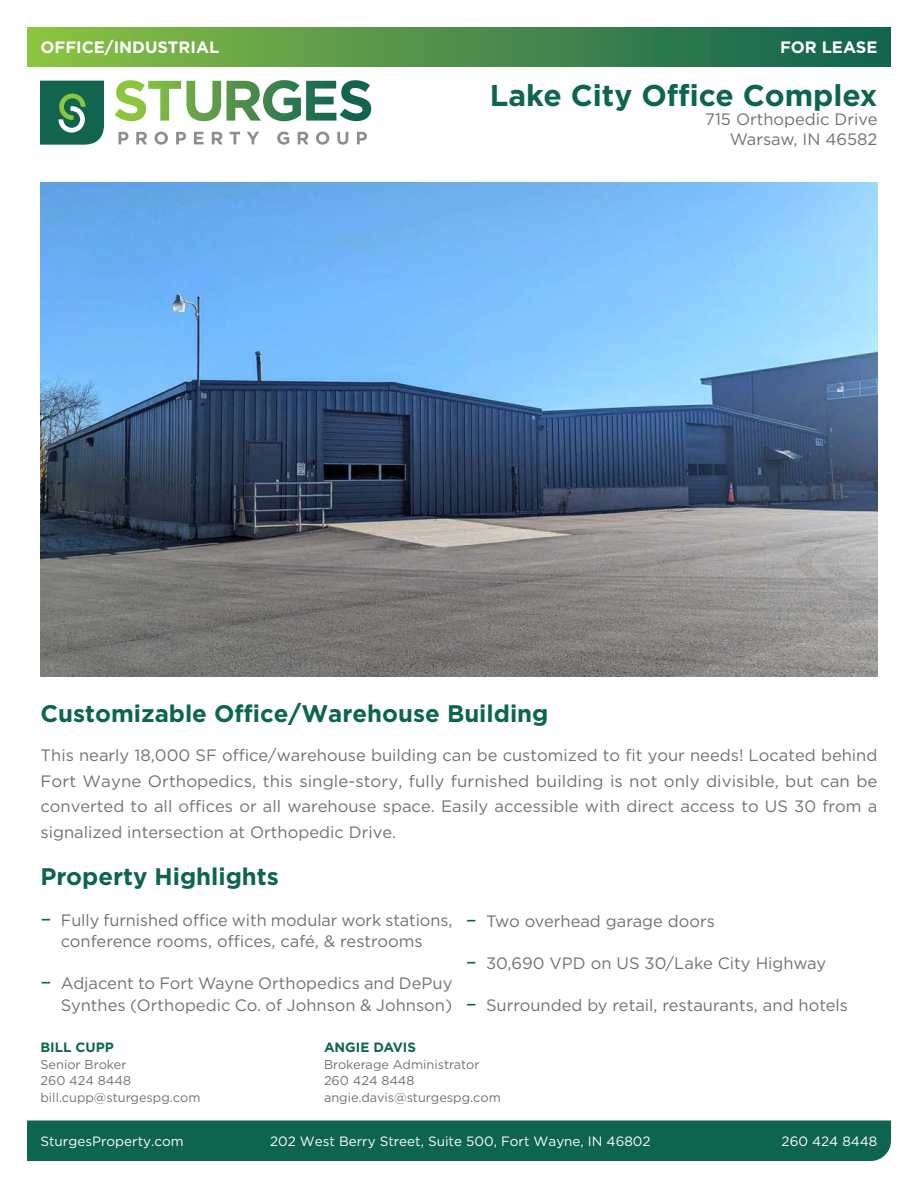
<style>
.page{position:relative;width:918px;height:1188px;background:#fff}
.page>*{position:absolute;margin:0;border:0;box-sizing:border-box;transform-origin:0 0}
.t1{font:700 30px "Gotham";color:#0d6550}
.SPG_1st_Page_Paragraph{font:700 24px "Gotham";color:#0d6550}
.SPG_Bullets{font:700 24px "Gotham";color:#0d6550}
.SPG_1st_Page_Paragraph-2{font:16.5px/25.5px "Gotham";color:#6f7275;text-align:right}
.t2{font:700 16.5px "Gotham";color:#fff}
.t3{font:13.5px "Gotham";color:#fff}
.t4{font:700 13.5px "Gotham";color:#0d6550}
.t5{font:12.75px/16.5px "Gotham";color:#6f7275}
.s1{font-size:21px;color:#0d6550}
</style>
<div class="page">
<div style="left:27px;top:1120px;width:864px;height:41px;background:#0d6550"></div>
<div style="left:27px;top:27px;width:864px;height:40px;background:linear-gradient(to right,#8dc143,#0f6051)"></div>
<svg style="left:40px;top:81px;width:64px;height:64px;background:#2d765b"></svg>
<svg style="left:118px;top:132px;width:10px;height:12px"></svg>
<svg style="left:136px;top:132px;width:11px;height:12px"></svg>
<svg style="left:155px;top:132px;width:13px;height:13px"></svg>
<svg style="left:176px;top:132px;width:10px;height:12px"></svg>
<svg style="left:194px;top:132px;width:10px;height:12px"></svg>
<svg style="left:212px;top:132px;width:11px;height:12px"></svg>
<svg style="left:230px;top:132px;width:10px;height:12px"></svg>
<svg style="left:247px;top:132px;width:12px;height:12px"></svg>
<svg style="left:277px;top:132px;width:12px;height:13px"></svg>
<svg style="left:298px;top:132px;width:11px;height:12px"></svg>
<svg style="left:316px;top:132px;width:13px;height:13px"></svg>
<svg style="left:337px;top:132px;width:11px;height:13px"></svg>
<svg style="left:357px;top:132px;width:10px;height:12px"></svg>
<svg style="left:115px;top:80px;width:256px;height:41px"></svg>
<img style="left:40px;top:182px;width:838px;height:494px">
<p class="t2" style="left:40px;top:37px;width:180px">OFFICE/INDUSTRIAL</p>
<p class="t2" style="left:780px;top:37px;width:99px">FOR LEASE</p>
<h1 class="t1" style="left:490px;top:75px;width:389px">Lake City Office Complex</h1>
<p class="SPG_1st_Page_Paragraph-2" style="left:705px;top:109px;width:174px;line-height:19.8px">715 Orthopedic Drive<br>Warsaw, IN 46582</p>
<p class="SPG_1st_Page_Paragraph" style="left:40px;top:698px;width:509px">Customizable Office/Warehouse Building</p>
<p class="SPG_1st_Page_Paragraph-2" style="left:40px;top:742px;width:839px;text-align:justify">This nearly 18,000 SF office/warehouse building can be customized to fit your needs! Located behind Fort Wayne Orthopedics, this single-story, fully furnished building is not only divisible, but can be converted to all offices or all warehouse space. Easily accessible with direct access to US 30 from a signalized intersection at Orthopedic Drive.</p>
<p class="SPG_Bullets" style="left:40px;top:861px;width:240px">Property Highlights</p>
<p class="SPG_1st_Page_Paragraph-2" style="left:40px;top:909px;width:413px;line-height:21px;text-align:center"><span class="s1">–</span> Fully furnished office with modular work stations, conference rooms, offices, café, &amp; restrooms</p>
<p class="SPG_1st_Page_Paragraph-2" style="left:40px;top:971px;width:413px;line-height:22.5px"><span class="s1">–</span> Adjacent to Fort Wayne Orthopedics and DePuy<br>Synthes (Orthopedic Co. of Johnson &amp; Johnson)</p>
<p class="SPG_1st_Page_Paragraph-2" style="left:466px;top:908px;width:251px"><span class="s1">–</span> Two overhead garage doors</p>
<p class="SPG_1st_Page_Paragraph-2" style="left:466px;top:950px;width:362px"><span class="s1">–</span> 30,690 VPD on US 30/Lake City Highway</p>
<p class="SPG_1st_Page_Paragraph-2" style="left:466px;top:992px;width:384px"><span class="s1">–</span> Surrounded by retail, restaurants, and hotels</p>
<p class="t4" style="left:40px;top:1038px;width:75px">BILL CUPP</p>
<p class="t5" style="left:40px;top:1056px;width:162px">Senior Broker<br>260 424 8448 bill.cupp@sturgespg.com</p>
<p class="t4" style="left:324px;top:1038px;width:94px">ANGIE DAVIS</p>
<p class="t5" style="left:324px;top:1056px;width:178px">Brokerage Administrator<br>260 424 8448 angie.davis@sturgespg.com</p>
<p class="t3" style="left:40px;top:1133px;width:145px">SturgesProperty.com</p>
<p class="t3" style="left:270px;top:1133px;width:382px">202 West Berry Street, Suite 500, Fort Wayne, IN 46802</p>
<p class="t3" style="left:782px;top:1133px;width:97px">260 424 8448</p>
</div>
